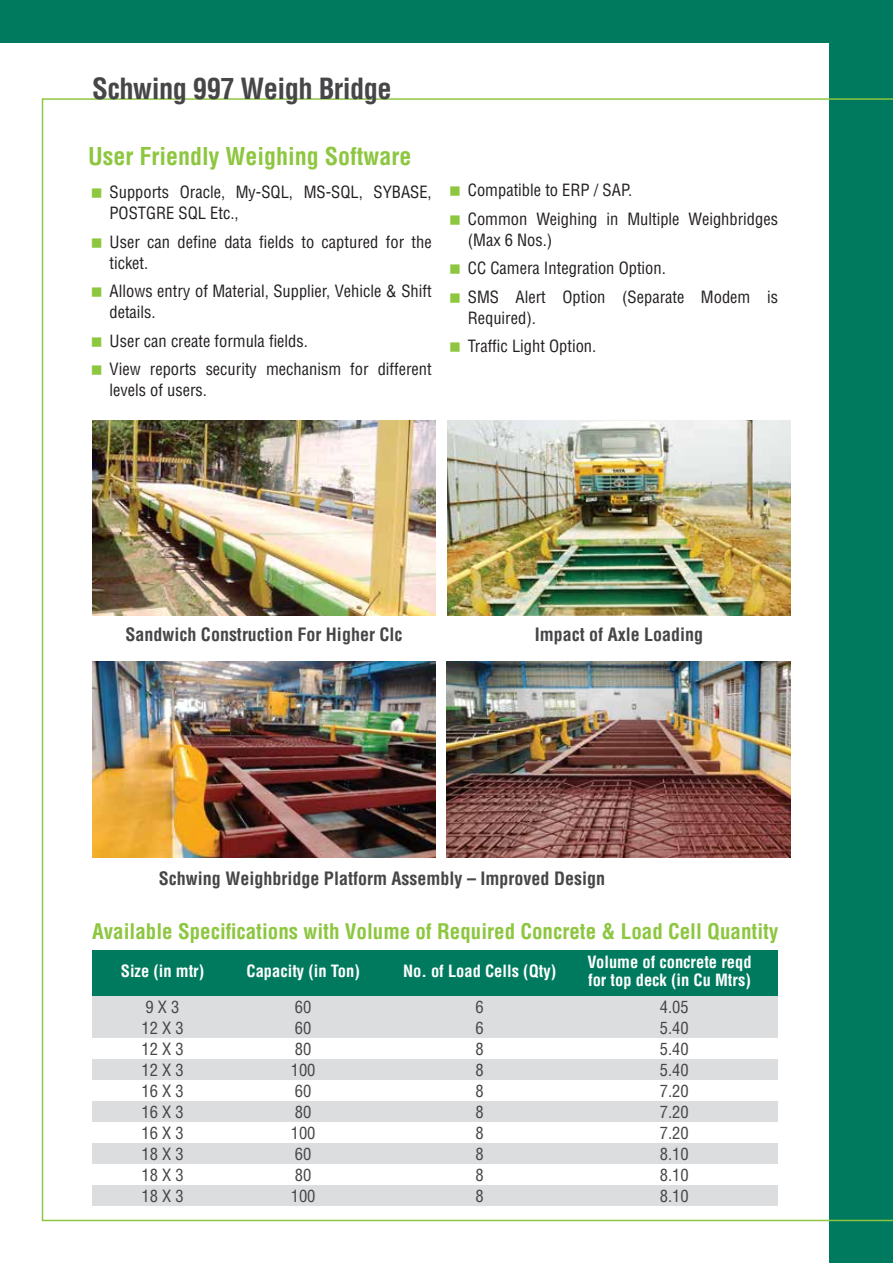
<style>
.page{position:relative;width:893px;height:1263px;background:#fff}
.page>*{position:absolute;margin:0;border:0;box-sizing:border-box;transform-origin:0 0}
.t1{font:700 condensed 28.5px "Helvetica";letter-spacing:-.02em;color:#464547}
.t2{font:700 condensed 24px "Helvetica";color:#8dc63f}
.t3{font:700 condensed 21px "Helvetica";color:#8dc63f}
.t4{font:700 condensed 18px "Helvetica";color:#464547}
.t5{font:condensed 16.5px/28.5px "Helvetica";color:#231f20}
.t6{font:condensed 16.5px/21px "Helvetica";color:#464547}
.t7{font:700 condensed 16.5px/18px "Helvetica";color:#fff}
</style>
<div class="page">
<div style="left:829px;top:0;width:64px;height:1263px;background:#007a5e"></div>
<div style="left:0;top:0;width:893px;height:43px;background:#007a5e"></div>
<img style="left:41px;top:98px;width:852px;height:1124px">
<div style="left:92px;top:1016px;width:686px;height:21px;background:#dcddde"></div>
<div style="left:92px;top:995px;width:686px;height:21px;background:#dcddde"></div>
<div style="left:92px;top:1058px;width:686px;height:21px;background:#dcddde"></div>
<div style="left:92px;top:1100px;width:686px;height:21px;background:#dcddde"></div>
<div style="left:92px;top:1142px;width:686px;height:21px;background:#dcddde"></div>
<div style="left:92px;top:1184px;width:686px;height:21px;background:#dcddde"></div>
<div style="left:92px;top:950px;width:686px;height:45px;background:#007a5e"></div>
<svg style="left:92px;top:188px;width:9px;height:10px"></svg>
<svg style="left:92px;top:238px;width:9px;height:9px"></svg>
<svg style="left:92px;top:287px;width:9px;height:10px"></svg>
<svg style="left:92px;top:337px;width:9px;height:9px"></svg>
<svg style="left:92px;top:365px;width:9px;height:10px"></svg>
<svg style="left:450px;top:187px;width:10px;height:9px"></svg>
<svg style="left:450px;top:215px;width:10px;height:10px"></svg>
<svg style="left:450px;top:265px;width:10px;height:9px"></svg>
<svg style="left:450px;top:293px;width:10px;height:10px"></svg>
<svg style="left:450px;top:343px;width:10px;height:9px"></svg>
<h1 class="t1" style="left:92px;top:71px;width:301px">Schwing 997 Weigh Bridge</h1>
<h2 class="t2" style="left:88px;top:141px;width:325px">User Friendly Weighing Software</h2>
<p class="t5" style="left:109px;top:181px;width:324px;line-height:21px">Supports Oracle, My-SQL, MS-SQL, SYBASE,<br>POSTGRE SQL Etc.,</p>
<p class="t5" style="left:109px;top:231px;width:324px;line-height:21px">User can define data fields to captured for the ticket.</p>
<p class="t5" style="left:109px;top:280px;width:324px;line-height:21px">Allows entry of Material, Supplier, Vehicle &amp; Shift details.</p>
<p class="t5" style="left:110px;top:326px;width:324px">User can create formula fields.<br>View reports security mechanism for different</p>
<p class="t5" style="left:109px;top:376px;width:99px">levels of users.</p>
<p class="t5" style="left:468px;top:176px;width:312px">Compatible to ERP / SAP.<br>Common Weighing in Multiple Weighbridges</p>
<p class="t5" style="left:468px;top:226px;width:312px">(Max 6 Nos.)<br>CC Camera Integration Option.<br>SMS Alert Option (Separate Modem is</p>
<p class="t5" style="left:468px;top:304px;width:130px">Required).<br>Traffic Light Option.</p>
<p class="t4" style="left:125px;top:623px;width:279px">Sandwich Construction For Higher Clc</p>
<p class="t4" style="left:535px;top:623px;width:170px">Impact of Axle Loading</p>
<p class="t4" style="left:159px;top:867px;width:448px">Schwing Weighbridge Platform Assembly – Improved Design</p>
<p class="t3" style="left:92px;top:918px;width:688px">Available Specifications with Volume of Required Concrete &amp; Load Cell Quantity</p>
<p class="t7" style="left:587px;top:953px;width:166px">Volume of concrete reqd for top deck (in Cu Mtrs)</p>
<p class="t7" style="left:121px;top:962px;width:85px">Size (in mtr)</p>
<p class="t7" style="left:246px;top:962px;width:115px">Capacity (in Ton)</p>
<p class="t7" style="left:403px;top:962px;width:155px">No. of Load Cells (Qty)</p>
<p class="t6" style="left:141px;top:996px;width:44px">9 X 3<br>12 X 3<br>12 X 3<br>12 X 3<br>16 X 3<br>16 X 3<br>16 X 3<br>18 X 3<br>18 X 3<br>18 X 3</p>
<p class="t6" style="left:291px;top:996px;width:26px">60<br>60<br>80<br>100<br>60<br>80<br>100<br>60<br>80<br>100</p>
<p class="t6" style="left:475px;top:996px;width:10px;text-align:justify">6<br>6<br>8<br>8<br>8<br>8<br>8<br>8<br>8<br>8</p>
<p class="t6" style="left:660px;top:996px;width:30px;text-align:justify">4.05<br>5.40<br>5.40<br>5.40<br>7.20<br>7.20<br>7.20<br>8.10<br>8.10<br>8.10</p>
</div>
